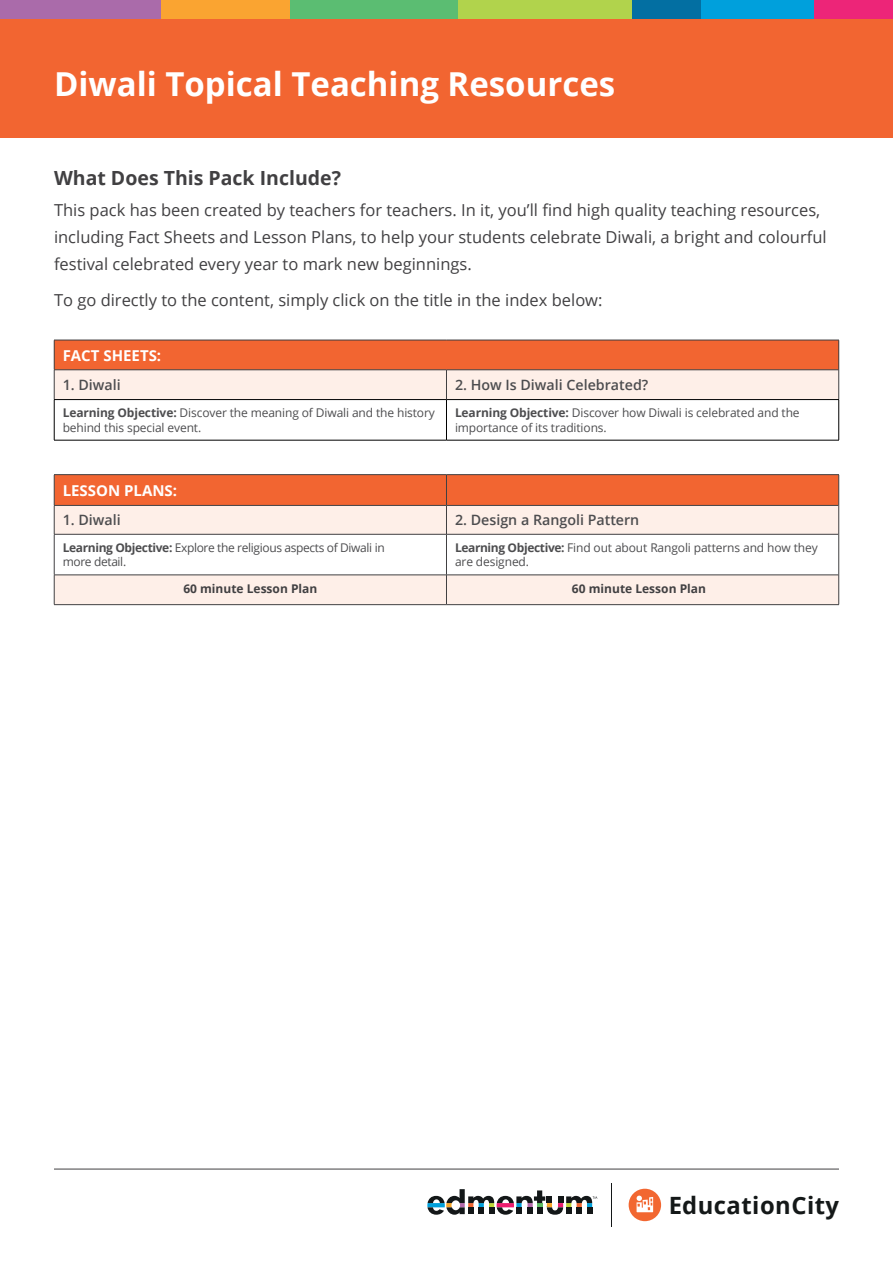
<style>
.page{position:relative;width:893px;height:1263px;background:#fff}
.page>*{position:absolute;margin:0;border:0;box-sizing:border-box;transform-origin:0 0}
.t1{font:700 33px "Open Sans";color:#fff}
.t2{font:700 23.85px "Open Sans";letter-spacing:.02em;color:#141818}
.t3{font:700 19.5px "Open Sans";color:#414042}
.t4{font:16.5px/27px "Open Sans";color:#414042}
.t5{font:700 15px "Open Sans";color:#fff}
.t6{font:600 14.25px "Open Sans";color:#4d4d4f}
.t7{font:12px/14.4px "Open Sans";letter-spacing:-.01em;color:#4d4d4f}
.t8{font:12px/14.4px "Open Sans";letter-spacing:-.03em;color:#4d4d4f}
.t9{font:700 12px "Open Sans";color:#414042}
.s1{font-weight:700}
</style>
<div class="page">
<div style="left:54px;top:340px;width:785px;height:30px;background:#f26531"></div>
<hr style="left:54px;top:340px;width:1px;height:30px;background:#414042">
<hr style="left:54px;top:340px;width:392px;height:1px;background:#414042">
<hr style="left:446px;top:340px;width:393px;height:1px;background:#414042">
<hr style="left:838px;top:340px;width:1px;height:30px;background:#414042">
<div style="left:54px;top:370px;width:785px;height:29px;background:#feefe8"></div>
<hr style="left:54px;top:400px;width:1px;height:40px;background:#000">
<hr style="left:54px;top:399px;width:392px;height:1px;background:#000">
<hr style="left:446px;top:399px;width:393px;height:1px;background:#000">
<hr style="left:446px;top:400px;width:1px;height:40px;background:#000">
<hr style="left:838px;top:400px;width:1px;height:40px;background:#000">
<hr style="left:54px;top:440px;width:392px;height:1px;background:#000">
<hr style="left:446px;top:440px;width:393px;height:1px;background:#000">
<div style="left:55px;top:574px;width:783px;height:30px;background:#feefe8"></div>
<hr style="left:54px;top:474px;width:392px;height:1px;background:#414042">
<hr style="left:446px;top:474px;width:393px;height:1px;background:#414042">
<hr style="left:54px;top:534px;width:392px;height:1px;background:#414042">
<hr style="left:54px;top:534px;width:1px;height:41px;background:#414042">
<hr style="left:446px;top:534px;width:392px;height:1px;background:#414042">
<hr style="left:446px;top:534px;width:1px;height:41px;background:#414042">
<hr style="left:54px;top:575px;width:392px;height:1px;background:#414042">
<svg style="left:54px;top:575px;width:1px;height:29px"></svg>
<hr style="left:446px;top:575px;width:392px;height:1px;background:#414042">
<hr style="left:54px;top:604px;width:392px;height:1px;background:#414042">
<hr style="left:446px;top:604px;width:393px;height:1px;background:#414042">
<svg style="left:54px;top:475px;width:785px;height:59px;background:#f2a487"></svg>
<hr style="left:838px;top:534px;width:1px;height:41px;background:#414042">
<svg style="left:446px;top:575px;width:1px;height:29px"></svg>
<svg style="left:838px;top:575px;width:1px;height:29px"></svg>
<div style="left:0;top:19px;width:893px;height:119px;background:#f26531"></div>
<div style="left:161px;top:0;width:129px;height:19px;background:#faa431"></div>
<div style="left:813px;top:0;width:80px;height:19px;background:#ed2578"></div>
<div style="left:0;top:0;width:161px;height:19px;background:#aa6baa"></div>
<div style="left:631px;top:0;width:70px;height:19px;background:#036fa2"></div>
<div style="left:701px;top:0;width:112px;height:19px;background:#00a0dc"></div>
<div style="left:290px;top:0;width:168px;height:19px;background:#5bbd72"></div>
<div style="left:458px;top:0;width:173px;height:19px;background:#b1d34c"></div>
<hr style="left:54px;top:1169px;width:785px;height:1px;background:#414042">
<svg style="left:629px;top:1189px;width:32px;height:32px"></svg>
<hr style="left:611px;top:1183px;width:1px;height:44px;background:#131718">
<svg style="left:427px;top:1189px;width:170px;height:26px"></svg>
<h1 class="t1" style="left:54px;top:61px;width:563px">Diwali Topical Teaching Resources</h1>
<p class="t3" style="left:54px;top:164px;width:289px">What Does This Pack Include?</p>
<p class="t4" style="left:54px;top:196px;width:774px">This pack has been created by teachers for teachers. In it, you’ll find high quality teaching resources, including Fact Sheets and Lesson Plans, to help your students celebrate Diwali, a bright and colourful festival celebrated every year to mark new beginnings.</p>
<p class="t4" style="left:54px;top:286px;width:550px">To go directly to the content, simply click on the title in the index below:</p>
<p class="t5" style="left:63px;top:345px;width:100px">FACT SHEETS:</p>
<p class="t6" style="left:63px;top:375px;width:60px">1. Diwali</p>
<p class="t6" style="left:455px;top:375px;width:195px">2. How Is Diwali Celebrated?</p>
<p class="t7" style="left:63px;top:405px;width:374px"><span class="s1">Learning Objective:</span> Discover the meaning of Diwali and the history behind this special event.</p>
<p class="t7" style="left:455px;top:405px;width:346px"><span class="s1">Learning Objective:</span> Discover how Diwali is celebrated and the importance of its traditions.</p>
<p class="t5" style="left:63px;top:480px;width:116px">LESSON PLANS:</p>
<p class="t6" style="left:63px;top:510px;width:60px">1. Diwali</p>
<p class="t6" style="left:455px;top:510px;width:186px">2. Design a Rangoli Pattern</p>
<p class="t8" style="left:63px;top:540px;width:324px"><span class="s1">Learning Objective:</span> Explore the religious aspects of Diwali in more detail.</p>
<p class="t7" style="left:455px;top:540px;width:364px"><span class="s1">Learning Objective:</span> Find out about Rangoli patterns and how they are designed.</p>
<p class="t9" style="left:183px;top:580px;width:136px">60 minute Lesson Plan</p>
<p class="t9" style="left:572px;top:580px;width:136px">60 minute Lesson Plan</p>
<h2 class="t2" style="left:668px;top:1188px;width:172px">EducationCity</h2>
</div>
